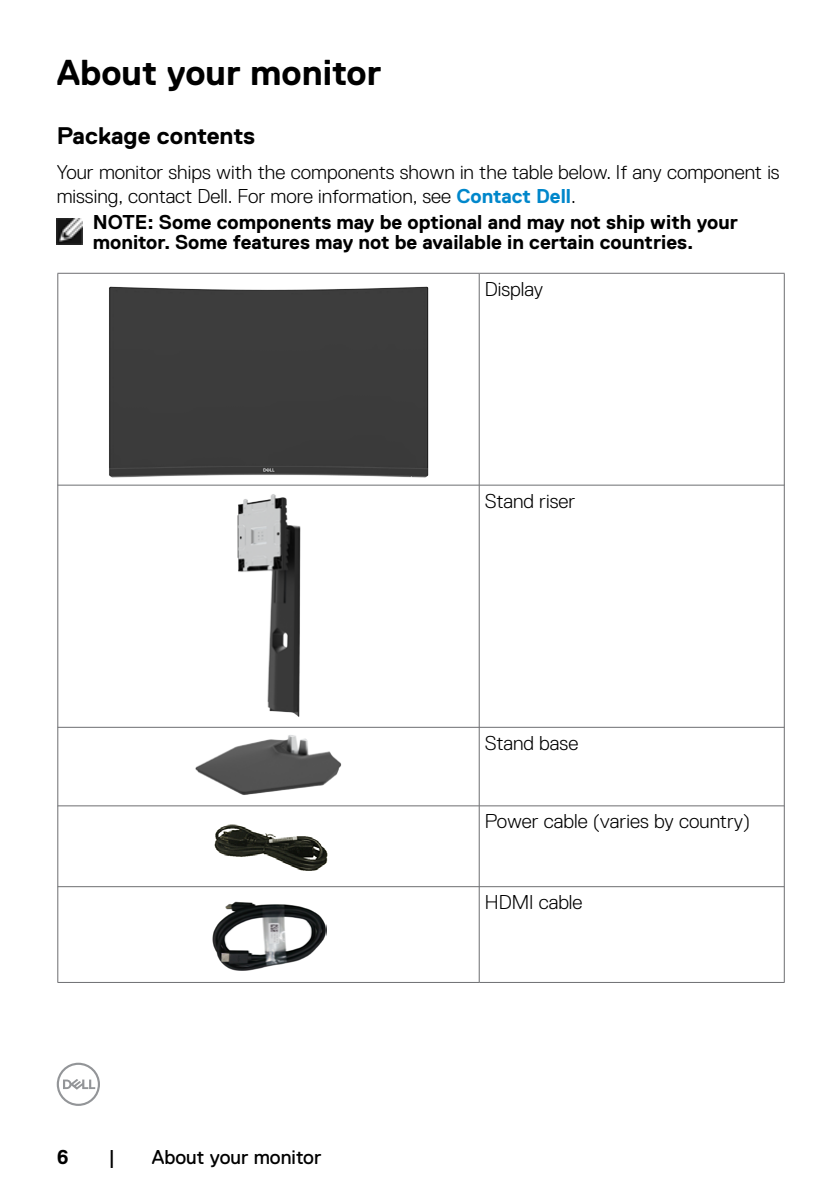
<style>
.page{position:relative;width:840px;height:1191px;background:#fff}
.page>*{position:absolute;margin:0;border:0;box-sizing:border-box;transform-origin:0 0}
.Head1{font:700 36px "Dell Replica";color:#000}
.Head2{font:700 24px "Dell Replica";color:#000}
.Paragraph{font:300 20px/24px "Dell Replica";color:#000}
.Note{font:700 20px/20px "Dell Replica";color:#000}
.Table_Paragraph{font:300 20px "Dell Replica";color:#000}
.t1{font:20px "Dell Replica";color:#000}
.s1{font-weight:700;color:#0087cb}
</style>
<div class="page">
<svg style="left:57px;top:1062px;width:43px;height:44px"></svg>
<img style="left:57px;top:219px;width:25px;height:25px">
<hr style="left:57px;top:273px;width:422px;height:1px;background:#6d6e71">
<hr style="left:57px;top:274px;width:1px;height:211px;background:#6d6e71">
<hr style="left:479px;top:273px;width:305px;height:1px;background:#6d6e71">
<hr style="left:478px;top:274px;width:1px;height:211px;background:#6d6e71">
<hr style="left:783px;top:274px;width:1px;height:211px;background:#6d6e71">
<hr style="left:57px;top:485px;width:422px;height:1px;background:#6d6e71">
<hr style="left:57px;top:485px;width:1px;height:242px;background:#6d6e71">
<hr style="left:478px;top:485px;width:306px;height:1px;background:#6d6e71">
<hr style="left:478px;top:485px;width:1px;height:242px;background:#6d6e71">
<hr style="left:783px;top:485px;width:1px;height:242px;background:#6d6e71">
<hr style="left:57px;top:727px;width:422px;height:1px;background:#6d6e71">
<hr style="left:57px;top:727px;width:1px;height:79px;background:#6d6e71">
<hr style="left:478px;top:727px;width:306px;height:1px;background:#6d6e71">
<hr style="left:478px;top:727px;width:1px;height:78px;background:#6d6e71">
<hr style="left:783px;top:727px;width:1px;height:79px;background:#6d6e71">
<hr style="left:57px;top:805px;width:422px;height:1px;background:#6d6e71">
<hr style="left:57px;top:806px;width:1px;height:80px;background:#6d6e71">
<hr style="left:478px;top:805px;width:306px;height:1px;background:#6d6e71">
<hr style="left:478px;top:806px;width:1px;height:80px;background:#6d6e71">
<hr style="left:783px;top:806px;width:1px;height:80px;background:#6d6e71">
<hr style="left:57px;top:886px;width:422px;height:1px;background:#6d6e71">
<hr style="left:57px;top:886px;width:1px;height:96px;background:#6d6e71">
<hr style="left:478px;top:886px;width:306px;height:1px;background:#6d6e71">
<hr style="left:478px;top:887px;width:1px;height:95px;background:#6d6e71">
<hr style="left:783px;top:886px;width:1px;height:96px;background:#6d6e71">
<hr style="left:57px;top:982px;width:422px;height:1px;background:#6d6e71">
<hr style="left:479px;top:982px;width:305px;height:1px;background:#6d6e71">
<div style="left:109px;top:286px;width:320px;height:192px;background:#3c3c3c"></div>
<img style="left:237px;top:494px;width:64px;height:223px">
<img style="left:195px;top:735px;width:147px;height:60px">
<img style="left:214px;top:824px;width:114px;height:47px">
<img style="left:212px;top:901px;width:114px;height:70px">
<p class="Head1" style="left:57px;top:52px;width:326px">About your monitor</p>
<p class="Head2" style="left:57px;top:122px;width:200px">Package contents</p>
<p class="Paragraph" style="left:57px;top:160px;width:724px">Your monitor ships with the components shown in the table below. If any component is missing, contact Dell. For more information, see <span class="s1">Contact Dell</span>.</p>
<p class="Note" style="left:93px;top:212px;width:646px">NOTE: Some components may be optional and may not ship with your monitor. Some features may not be available in certain countries.</p>
<p class="Table_Paragraph" style="left:484px;top:278px;width:60px">Display</p>
<p class="Table_Paragraph" style="left:484px;top:490px;width:92px">Stand riser</p>
<p class="Table_Paragraph" style="left:484px;top:732px;width:95px">Stand base</p>
<p class="Table_Paragraph" style="left:484px;top:810px;width:267px">Power cable (varies by country)</p>
<p class="Note" style="left:57px;top:1147px;width:13px">6</p>
<p class="t1" style="left:108px;top:1146px;width:8px">|</p>
<p class="t1" style="left:152px;top:1146px;width:171px">About your monitor</p>
<p class="Table_Paragraph" style="left:484px;top:891px;width:99px">HDMI cable</p>
</div>
